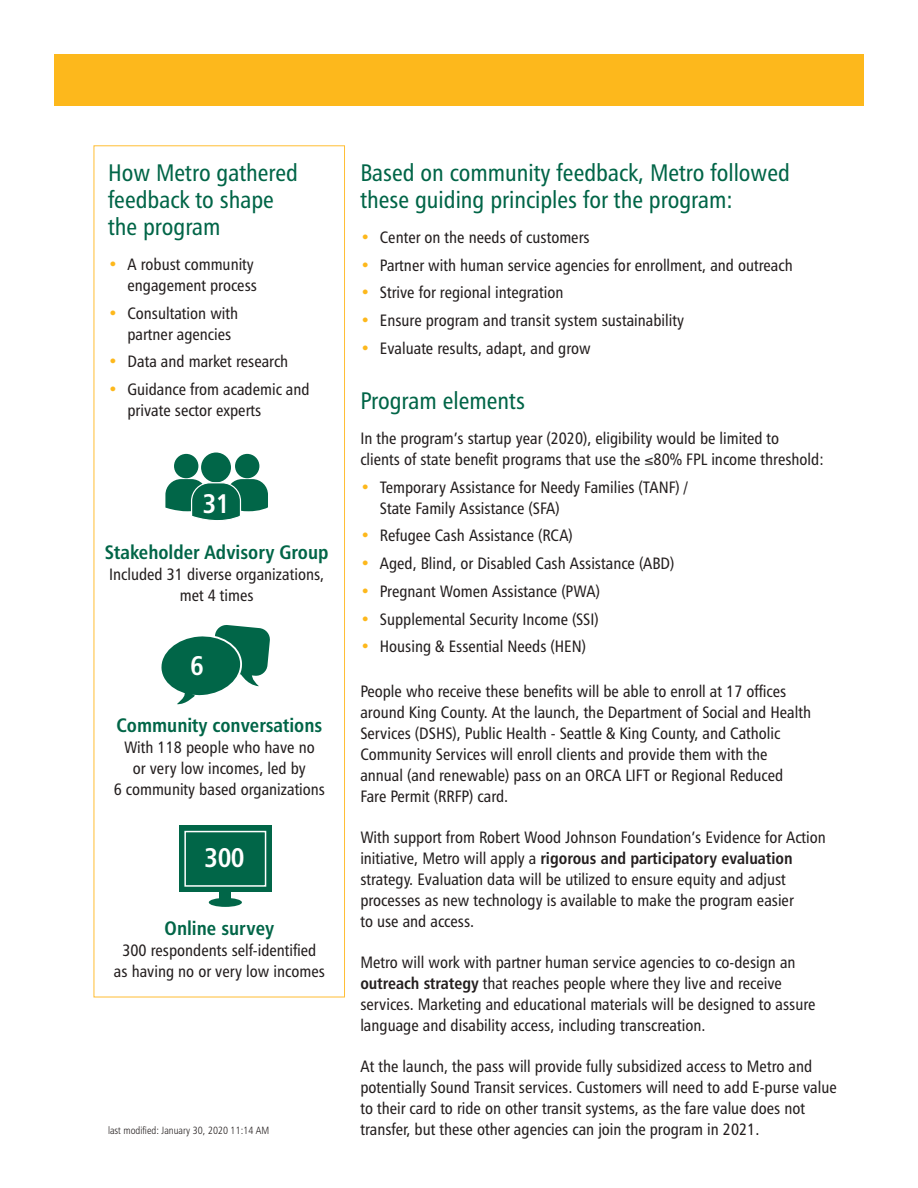
<style>
.page{position:relative;width:918px;height:1188px;background:#fff}
.page>*{position:absolute;margin:0;border:0;box-sizing:border-box;transform-origin:0 0}
.t1{font:27px "Humanist 777 BT Bold Condensed B";color:#fff}
.t2{font:24px/27px "Humanist 777 BT Roman Condensed B";color:#016547}
.t3{font:19.5px "Humanist 777 BT Bold Condensed B";color:#016547}
.t4{font:16.5px/21px "Humanist 777 BT Roman Condensed B";color:#241f1f}
.t5{font:16.5px "Humanist 777 BT Bold Condensed B";color:#241f1f}
.t6{font:10.5px "Humanist 777 BT Light Condensed B";color:#241f1f}
.s1{color:#fdb81c}
.s2{font-family:"Humanist 777 BT Roman Condensed B"}
.s3{font-family:"Humanist 777 BT Bold Condensed B"}
</style>
<div class="page">
<div style="left:235px;top:454px;width:24px;height:24px;background:#016648;border-radius:50%"></div>
<div style="left:174px;top:454px;width:24px;height:24px;background:#016648;border-radius:50%"></div>
<div style="left:201px;top:453px;width:30px;height:29px;background:#016648;border-radius:50%"></div>
<svg style="left:165px;top:479px;width:103px;height:41px"></svg>
<svg style="left:161px;top:625px;width:109px;height:80px"></svg>
<div style="left:179px;top:826px;width:93px;height:66px;background:#016648"></div>
<div style="left:219px;top:891px;width:12px;height:11px;background:#016648"></div>
<div style="left:184px;top:831px;width:82px;height:56px;background:#016648;border:2px solid #fff"></div>
<div style="left:209px;top:898px;width:33px;height:9px;background:#016648;border-radius:50%"></div>
<div style="left:54px;top:54px;width:810px;height:52px;background:#fdb81c"></div>
<div style="left:94px;top:145px;width:251px;height:852px;border:1px solid #ffbe34"></div>
<h2 class="t2" style="left:108px;top:159px;width:192px">How Metro gathered feedback to shape the program</h2>
<p class="t4" style="left:108px;top:253px;width:151px;text-align:right"><span class="s1">•</span> A robust community engagement process</p>
<p class="t4" style="left:128px;top:302px;width:112px;text-indent:-20px"><span class="s1">•</span> Consultation with partner agencies</p>
<p class="t4" style="left:108px;top:351px;width:182px"><span class="s1">•</span> Data and market research</p>
<p class="t4" style="left:128px;top:379px;width:184px;text-indent:-20px"><span class="s1">•</span> Guidance from academic and private sector experts</p>
<h1 class="t1" style="left:203px;top:486px;width:28px">31</h1>
<p class="t3" style="left:105px;top:540px;width:225px">Stakeholder Advisory Group</p>
<p class="t4" style="left:109px;top:564px;width:217px;text-align:center">Included 31 diverse organizations, met 4 times</p>
<h1 class="t1" style="left:190px;top:649px;width:15px">6</h1>
<p class="t3" style="left:116px;top:713px;width:207px">Community conversations</p>
<p class="t4" style="left:114px;top:736px;width:213px;text-align:center">With 118 people who have no<br>or very low incomes, led by<br>6 community based organizations</p>
<h1 class="t1" style="left:205px;top:840px;width:42px">300</h1>
<p class="t3" style="left:165px;top:916px;width:111px">Online survey</p>
<p class="t4" style="left:114px;top:939px;width:213px;text-align:center">300 respondents self-identified as having no or very low incomes</p>
<h2 class="t2" style="left:360px;top:159px;width:431px">Based on community feedback, Metro followed these guiding principles for the program:</h2>
<p class="t4" style="left:360px;top:226px;width:231px"><span class="s1">•</span> Center on the needs of customers</p>
<p class="t4" style="left:360px;top:254px;width:434px"><span class="s1">•</span> Partner with human service agencies for enrollment, and outreach</p>
<p class="t4" style="left:360px;top:282px;width:205px"><span class="s1">•</span> Strive for regional integration</p>
<p class="t4" style="left:360px;top:310px;width:325px"><span class="s1">•</span> Ensure program and transit system sustainability</p>
<p class="t4" style="left:360px;top:337px;width:232px"><span class="s1">•</span> Evaluate results, adapt, and grow</p>
<h2 class="t2" style="left:360px;top:387px;width:166px">Program elements</h2>
<p class="t4" style="left:360px;top:427px;width:465px">In the program’s startup year (2020), eligibility would be limited to<br>clients of state benefit programs that use the ≤80% FPL income threshold:</p>
<p class="t4" style="left:380px;top:476px;width:310px;text-indent:-20px"><span class="s1">•</span> Temporary Assistance for Needy Families (TANF) /<br>State Family Assistance (SFA)</p>
<p class="t4" style="left:360px;top:525px;width:214px"><span class="s1">•</span> Refugee Cash Assistance (RCA)</p>
<p class="t4" style="left:360px;top:553px;width:316px"><span class="s1">•</span> Aged, Blind, or Disabled Cash Assistance (ABD)</p>
<p class="t4" style="left:360px;top:580px;width:241px"><span class="s1">•</span> Pregnant Women Assistance (PWA)</p>
<p class="t4" style="left:360px;top:608px;width:240px"><span class="s1">•</span> Supplemental Security Income (SSI)</p>
<p class="t4" style="left:360px;top:636px;width:227px"><span class="s1">•</span> Housing &amp; Essential Needs (HEN)</p>
<p class="t4" style="left:360px;top:680px;width:452px">People who receive these benefits will be able to enroll at 17 offices around King County. At the launch, the Department of Social and Health Services (DSHS), Public Health - Seattle &amp; King County, and Catholic Community Services will enroll clients and provide them with the annual (and renewable) pass on an ORCA LIFT or Regional Reduced Fare Permit (RRFP) card.</p>
<p class="t4" style="left:360px;top:826px;width:467px">With support from Robert Wood Johnson Foundation’s Evidence for Action</p>
<p class="t5" style="left:360px;top:848px;width:434px"><span class="s2">initiative, Metro will apply a</span> rigorous and participatory evaluation</p>
<p class="t4" style="left:360px;top:868px;width:435px">strategy. Evaluation data will be utilized to ensure equity and adjust processes as new technology is available to make the program easier to use and access.</p>
<p class="t4" style="left:360px;top:952px;width:457px">Metro will work with partner human service agencies to co-design an <span class="s3">outreach strategy</span> that reaches people where they live and receive services. Marketing and educational materials will be designed to assure language and disability access, including transcreation.</p>
<p class="t4" style="left:360px;top:1056px;width:478px">At the launch, the pass will provide fully subsidized access to Metro and potentially Sound Transit services. Customers will need to add E-purse value to their card to ride on other transit systems, as the fare value does not</p>
<p class="t6" style="left:108px;top:1124px;width:163px">last modified: January 30, 2020 11:14 AM</p>
<p class="t4" style="left:360px;top:1119px;width:401px">transfer, but these other agencies can join the program in 2021.</p>
</div>
